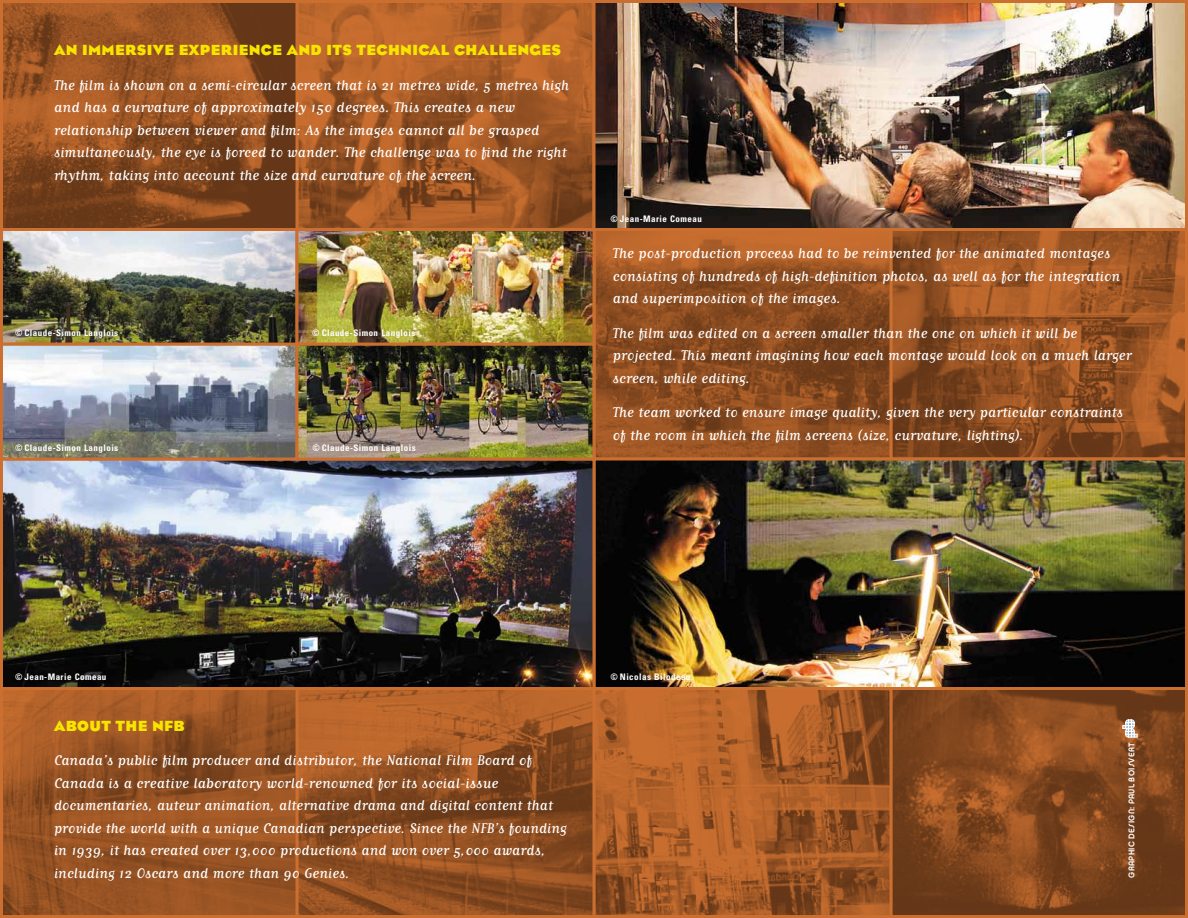
<style>
.page{position:relative;width:1188px;height:918px;background:#fff}
.page>*{position:absolute;margin:0;border:0;box-sizing:border-box;transform-origin:0 0}
.t1{font:16.5px/22.5px "Matrix Script";letter-spacing:.005em;color:#fff}
.t2{font:700 15px "Bureau Eagle";letter-spacing:.025em;color:#f7e500}
.t3{font:700 condensed 9px "Univers";letter-spacing:.05em;color:#fff}
.t4{font:8.4px "Chalet New York Nineteen Seventy";letter-spacing:.04em;color:#fff}
</style>
<div class="page">
<img style="left:0;top:0;width:1188px;height:918px">
<img style="left:596px;top:462px;width:588px;height:224px">
<div style="left:592px;top:458px;width:596px;height:232px;border:3px solid #ca6f30"></div>
<div style="left:592px;top:0;width:596px;height:231px;border:3px solid #ca6f30"></div>
<div style="left:0;top:458px;width:596px;height:232px;border:3px solid #ca6f30"></div>
<img style="left:4px;top:232px;width:588px;height:224px">
<div style="left:0;top:228px;width:298px;height:118px;border:3px solid #ca6f30"></div>
<div style="left:0;top:343px;width:298px;height:117px;border:3px solid #ca6f30"></div>
<div style="left:296px;top:228px;width:300px;height:118px;border:3px solid #ca6f30"></div>
<div style="left:296px;top:343px;width:300px;height:117px;border:3px solid #ca6f30"></div>
<svg style="left:1123px;top:720px;width:14px;height:17px"></svg>
<p class="t2" style="left:54px;top:42px;width:47px">AN IMMERS</p>
<p class="t2" style="left:147px;top:42px;width:65px">IVE EXPER</p>
<p class="t2" style="left:233px;top:42px;width:18px">IENCE</p>
<p class="t2" style="left:287px;top:42px;width:13px">AND</p>
<p class="t2" style="left:326px;top:42px;width:104px">ITS TECHNICAL</p>
<p class="t2" style="left:454px;top:42px;width:35px">CHALLEN</p>
<p class="t2" style="left:530px;top:42px;width:22px">GES</p>
<p class="t1" style="left:54px;top:73px;width:517px">The film is shown on a semi-circular screen that is 21 metres wide, 5 metres high and has a curvature of approximately 150 degrees. This creates a new relationship between viewer and film: As the images cannot all be grasped simultaneously, the eye is forced to wander. The challenge was to find the right rhythm, taking into account the size and curvature of the screen.</p>
<p class="t3" style="left:15px;top:327px;width:105px">© Claude-Simon Langlois</p>
<p class="t3" style="left:312px;top:327px;width:105px">© Claude-Simon Langlois</p>
<p class="t3" style="left:15px;top:442px;width:105px">© Claude-Simon Langlois</p>
<p class="t3" style="left:312px;top:442px;width:105px">© Claude-Simon Langlois</p>
<p class="t3" style="left:610px;top:213px;width:93px">© Jean-Marie Comeau</p>
<p class="t1" style="left:613px;top:242px;width:509px">The post-production process had to be reinvented for the animated montages consisting of hundreds of high-definition photos, as well as for the integration and superimposition of the images.</p>
<p class="t1" style="left:613px;top:322px;width:520px">The film was edited on a screen smaller than the one on which it will be projected. This meant imagining how each montage would look on a much larger screen, while editing.</p>
<p class="t1" style="left:613px;top:401px;width:512px">The team worked to ensure image quality, given the very particular constraints of the room in which the film screens (size, curvature, lighting).</p>
<p class="t3" style="left:15px;top:671px;width:93px">© Jean-Marie Comeau</p>
<p class="t2" style="left:54px;top:717px;width:132px">ABOUT THE NFB</p>
<p class="t1" style="left:54px;top:749px;width:514px">Canada’s public film producer and distributor, the National Film Board of Canada is a creative laboratory world-renowned for its social-issue documentaries, auteur animation, alternative drama and digital content that provide the world with a unique Canadian perspective. Since the NFB’s founding in 1939, it has created over 13,000 productions and won over 5,000 awards, including 12 Oscars and more than 90 Genies.</p>
<p class="t3" style="left:610px;top:671px;width:82px">© Nicolas Bilodeau</p>
<p class="t4" style="left:1126px;top:878px;width:137px;rotate:-90deg">graphic Design: Paul Boisvert</p>
</div>
